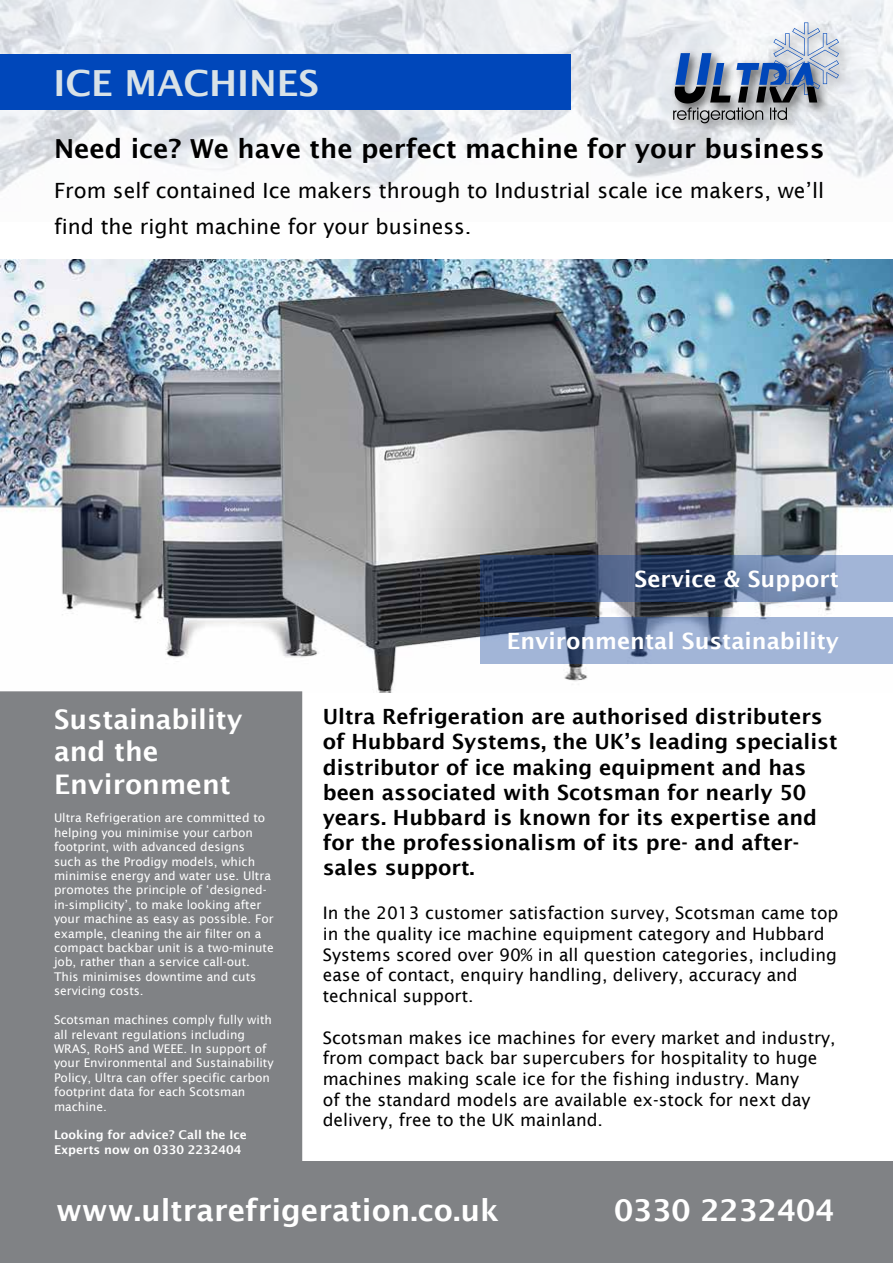
<style>
.page{position:relative;width:893px;height:1263px;background:#fff}
.page>*{position:absolute;margin:0;border:0;box-sizing:border-box;transform-origin:0 0}
.t1{font:600 36px "Lucida Sans";color:#d8e2e7}
.t2{font:600 30px "Lucida Sans";color:#fff}
.t3{font:600 27px/32.4px "Lucida Sans";color:#fff}
.t4{font:600 26.25px "Lucida Sans";color:#000}
.t5{font:600 22.5px "Lucida Sans";color:#fff}
.t6{font:600 21px/25.2px "Lucida Sans";color:#000}
.t7{font:21px/36px "Lucida Sans";color:#000}
.t8{font:17.25px/20.7px "Lucida Sans";color:#000}
.t9{font:12px/14.4px "Lucida Sans";color:#fff}
.t10{font:600 12px/14.4px "Lucida Sans";color:#fff}
</style>
<div class="page">
<img style="left:0;top:0;width:893px;height:192px">
<div style="left:0;top:54px;width:570px;height:56px;background:#0047ba"></div>
<div style="left:637px;top:0;width:237px;height:159px;background:#fff;opacity:.6"></div>
<svg style="left:673px;top:23px;width:166px;height:100px;background:#a6b0c0"></svg>
<div style="left:0;top:1162px;width:893px;height:101px;background:#808285"></div>
<img style="left:0;top:259px;width:893px;height:433px">
<div style="left:0;top:691px;width:302px;height:471px;background:#808285"></div>
<svg style="left:480px;top:617px;width:413px;height:47px;background:#8da0c3"></svg>
<svg style="left:480px;top:555px;width:413px;height:47px;background:#4d6185"></svg>
<h1 class="t1" style="left:54px;top:62px;width:267px">ICE MACHINES</h1>
<h3 class="t4" style="left:54px;top:134px;width:772px">Need ice? We have the perfect machine for your business</h3>
<h3 class="t7" style="left:54px;top:172px;width:772px">From self contained Ice makers through to Industrial scale ice makers, we’ll find the right machine for your business.</h3>
<h3 class="t5" style="left:635px;top:566px;width:206px">Service &amp; Support</h3>
<h3 class="t3" style="left:54px;top:703px;width:190px">Sustainability and the<br>Environment</h3>
<p class="t9" style="left:54px;top:811px;width:221px">Ultra Refrigeration are committed to helping you minimise your carbon footprint, with advanced designs such as the Prodigy models, which minimise energy and water use. Ultra promotes the principle of ‘designed&shy;in-simplicity’, to make looking after your machine as easy as possible. For example, cleaning the air filter on a compact backbar unit is a two-minute job, rather than a service call-out.<br>This minimises downtime and cuts servicing costs.</p>
<p class="t9" style="left:54px;top:1012px;width:221px">Scotsman machines comply fully with all relevant regulations including<br>WRAS, RoHS and WEEE. In support of your Environmental and Sustainability<br>Policy, Ultra can offer specific carbon footprint data for each Scotsman machine.</p>
<p class="t10" style="left:54px;top:1128px;width:194px">Looking for advice? Call the Ice<br>Experts now on 0330 2232404</p>
<h3 class="t5" style="left:507px;top:628px;width:334px">Environmental Sustainability</h3>
<p class="t6" style="left:323px;top:704px;width:516px">Ultra Refrigeration are authorised distributers of Hubbard Systems, the UK’s leading specialist distributor of ice making equipment and has been associated with Scotsman for nearly 50 years. Hubbard is known for its expertise and for the professionalism of its pre- and after&shy;sales support.</p>
<p class="t8" style="left:323px;top:903px;width:517px">In the 2013 customer satisfaction survey, Scotsman came top in the quality ice machine equipment category and Hubbard Systems scored over 90% in all question categories, including ease of contact, enquiry handling, delivery, accuracy and technical support.</p>
<p class="t8" style="left:323px;top:1027px;width:514px">Scotsman makes ice machines for every market and industry‚ from compact back bar supercubers for hospitality to huge machines making scale ice for the fishing industry. Many<br>of the standard models are available ex-stock for next day delivery, free to the UK mainland.</p>
<h2 class="t2" style="left:56px;top:1193px;width:445px">www.ultrarefrigeration.co.uk</h2>
<h2 class="t2" style="left:614px;top:1193px;width:222px">0330 2232404</h2>
</div>
